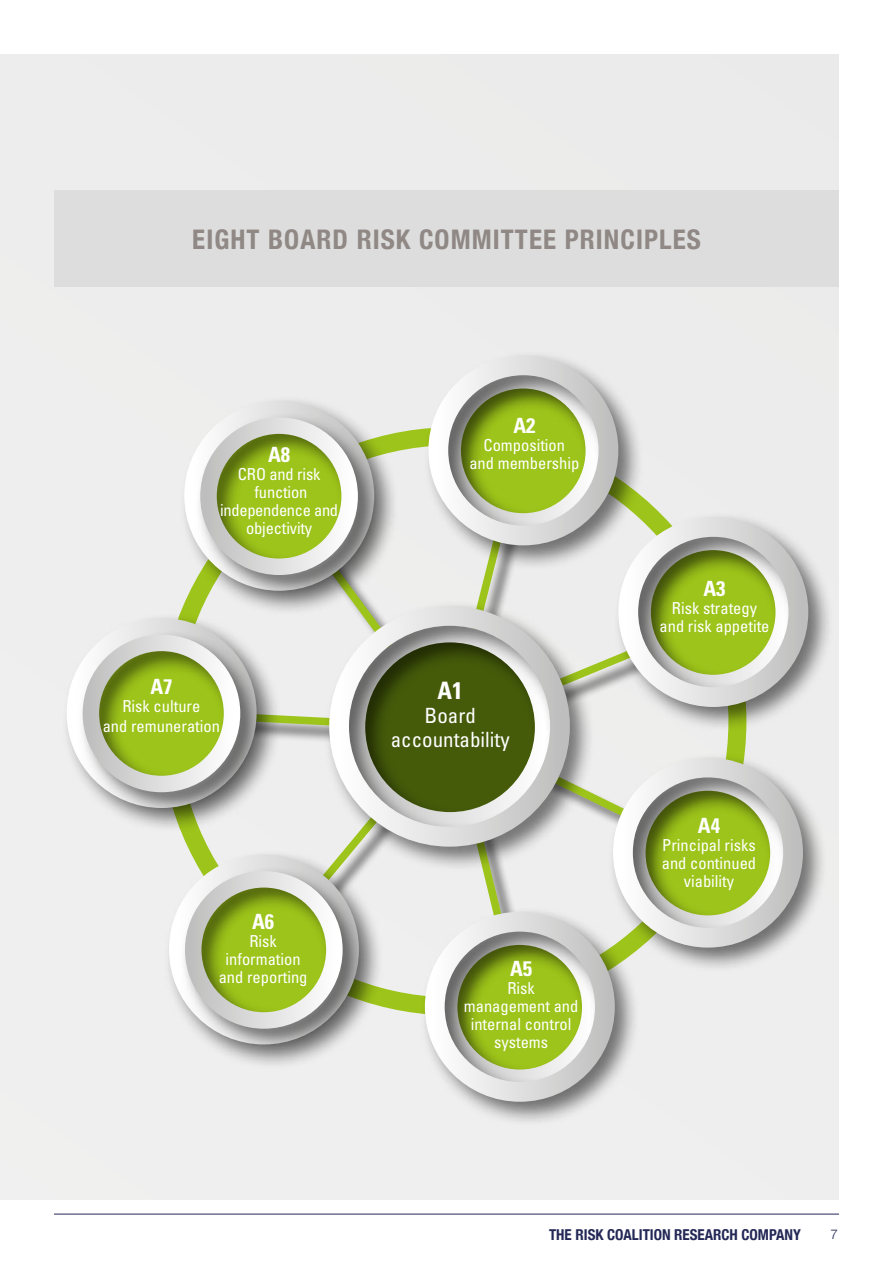
<style>
.page{position:relative;width:893px;height:1263px;background:#fff}
.page>*{position:absolute;margin:0;border:0;box-sizing:border-box;transform-origin:0 0}
.t1{font:700 condensed 27px "Helvetica Neue";letter-spacing:.04em;color:#8f8885}
.t2{font:700 condensed 24px "Univers";color:#fff}
.t3{font:condensed 21px/24px "Univers";color:#fff;text-align:center}
.t4{font:700 condensed 21px "Univers";color:#fff}
.t5{font:condensed 16.5px/18px "Univers";color:#fff;text-align:center}
.t6{font:700 condensed 15px "Helvetica Neue";color:#232856}
.t7{font:300 13.5px "Helvetica Neue";color:#232856}
</style>
<div class="page">
<hr style="left:54px;top:1214px;width:785px;height:1px;background:#232856">
<div style="left:0;top:54px;width:839px;height:1145px;background:#eeeeed"></div>
<svg style="left:181px;top:441px;width:477px;height:573px"></svg>
<svg style="left:256px;top:748px;width:205px;height:211px"></svg>
<svg style="left:282px;top:487px;width:179px;height:251px"></svg>
<div style="left:324px;top:600px;width:271px;height:272px;background:#000;opacity:.54"></div>
<div style="left:329px;top:606px;width:241px;height:241px;border:20px solid #fff;border-radius:50%"></div>
<div style="left:613px;top:511px;width:221px;height:221px;background:#000;opacity:.54"></div>
<div style="left:618px;top:517px;width:190px;height:190px;border:20px solid #fff;border-radius:50%"></div>
<div style="left:423px;top:350px;width:221px;height:221px;background:#000;opacity:.54"></div>
<div style="left:428px;top:355px;width:190px;height:190px;border:20px solid #fff;border-radius:50%"></div>
<div style="left:419px;top:906px;width:221px;height:221px;background:#000;opacity:.54"></div>
<div style="left:425px;top:912px;width:190px;height:190px;border:20px solid #fff;border-radius:50%"></div>
<div style="left:608px;top:752px;width:220px;height:221px;background:#000;opacity:.54"></div>
<div style="left:613px;top:758px;width:190px;height:189px;border:20px solid #fff;border-radius:50%"></div>
<div style="left:163px;top:849px;width:221px;height:221px;background:#000;opacity:.54"></div>
<div style="left:169px;top:854px;width:190px;height:190px;border:20px solid #fff;border-radius:50%"></div>
<div style="left:180px;top:866px;width:185px;height:185px;background:#000;opacity:.54"></div>
<div style="left:185px;top:871px;width:158px;height:158px;border:16px solid #fff;border-radius:50%"></div>
<div style="left:179px;top:395px;width:221px;height:221px;background:#000;opacity:.54"></div>
<div style="left:184px;top:401px;width:190px;height:190px;border:20px solid #fff;border-radius:50%"></div>
<div style="left:195px;top:413px;width:186px;height:185px;background:#000;opacity:.54"></div>
<div style="left:200px;top:417px;width:158px;height:158px;border:16px solid #fff;border-radius:50%"></div>
<div style="left:61px;top:612px;width:221px;height:221px;background:#000;opacity:.54"></div>
<div style="left:67px;top:618px;width:190px;height:190px;border:20px solid #fff;border-radius:50%"></div>
<div style="left:78px;top:630px;width:185px;height:185px;background:#000;opacity:.54"></div>
<div style="left:83px;top:635px;width:157px;height:157px;border:16px solid #fff;border-radius:50%"></div>
<div style="left:54px;top:190px;width:785px;height:97px;background:#ddd"></div>
<h1 class="t1" style="left:192px;top:217px;width:510px">EIGHT BOARD RISK COMMITTEE PRINCIPLES</h1>
<p class="t4" style="left:268px;top:442px;width:23px">A8</p>
<p class="t5" style="left:220px;top:465px;width:119px">CRO and risk function independence and objectivity</p>
<p class="t4" style="left:513px;top:412px;width:23px">A2</p>
<p class="t5" style="left:469px;top:436px;width:111px">Composition and membership</p>
<p class="t4" style="left:150px;top:674px;width:23px">A7</p>
<p class="t5" style="left:103px;top:696px;width:119px;line-height:19.5px">Risk culture<br>and remuneration</p>
<h2 class="t2" style="left:438px;top:675px;width:27px">A1</h2>
<p class="t3" style="left:391px;top:703px;width:120px">Board accountability</p>
<p class="t4" style="left:252px;top:908px;width:24px">A6</p>
<p class="t5" style="left:219px;top:932px;width:90px">Risk information and reporting</p>
<p class="t4" style="left:510px;top:955px;width:24px">A5</p>
<p class="t5" style="left:464px;top:978px;width:116px">Risk management and internal control systems</p>
<p class="t4" style="left:703px;top:575px;width:24px">A3</p>
<p class="t5" style="left:659px;top:599px;width:111px">Risk strategy and risk appetite</p>
<p class="t4" style="left:698px;top:812px;width:24px">A4</p>
<p class="t5" style="left:662px;top:835px;width:96px">Principal risks and continued viability</p>
<p class="t6" style="left:549px;top:1222px;width:253px">THE RISK COALITION RESEARCH COMPANY</p>
<p class="t7" style="left:830px;top:1223px;width:9px">7</p>
</div>
